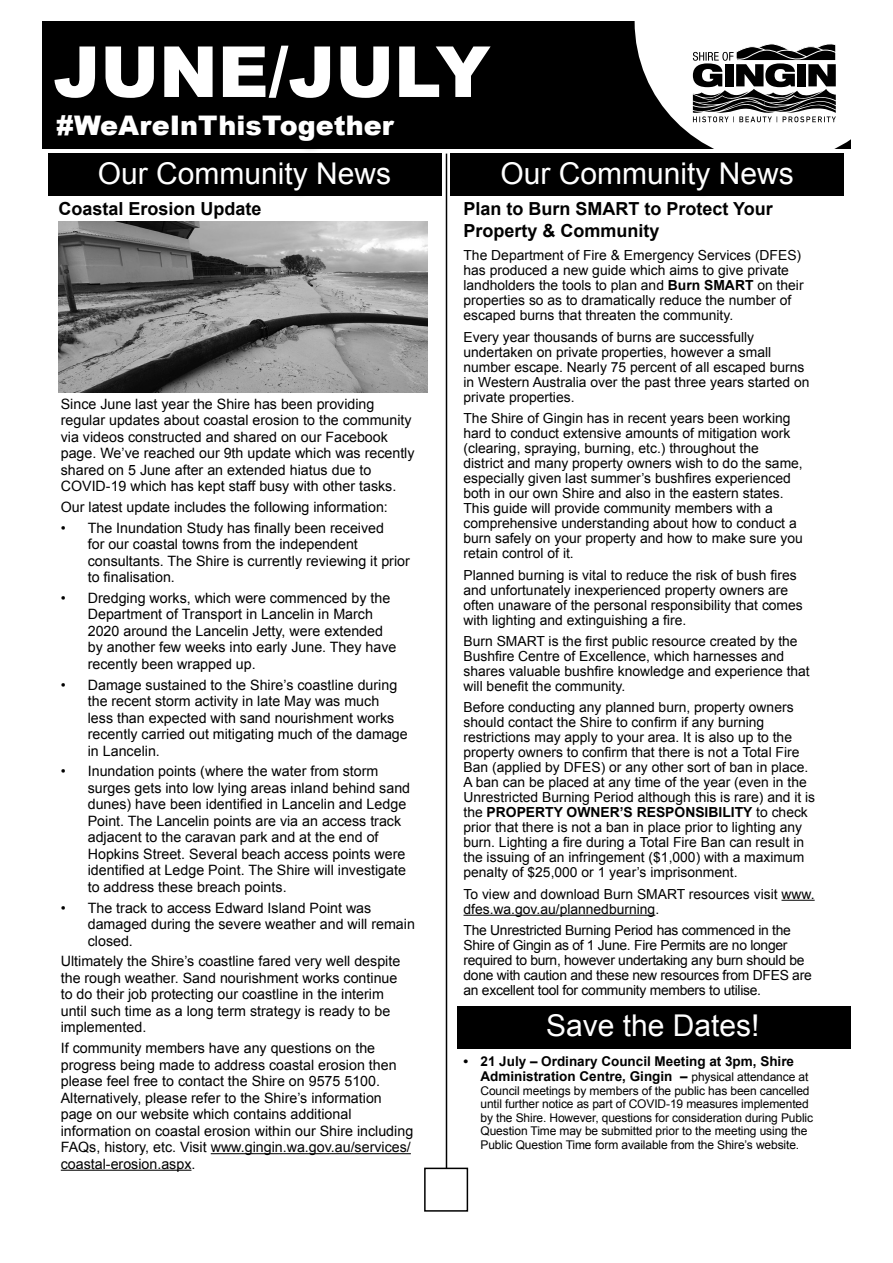
<style>
.page{position:relative;width:893px;height:1263px;background:#fff}
.page>*{position:absolute;margin:0;border:0;box-sizing:border-box;transform-origin:0 0}
.t1{font:900 70.5px "Arial";color:#fff}
.t2{font:30px "Arial";color:#fff}
.t3{font:900 27px "Arial";color:#fff}
.t4{font:700 18px/21.6px "Arial";color:#000}
.t5{font:14.25px/16.5px "Arial";color:#000}
.t6{font:13.8px/15px "Arial";color:#000}
.t7{font:13.8px/15px "Arial";letter-spacing:-.02em;color:#000}
.t8{font:700 13.5px/15px "Arial";color:#000}
.t9{font:12px/13.5px "Arial";letter-spacing:-.01em;color:#000}
.s1{font-weight:700}
.s2{font-weight:400;font-size:12px}
</style>
<div class="page">
<hr style="left:211px;top:1153px;width:200px;height:1px;background:#000">
<hr style="left:61px;top:1170px;width:130px;height:1px;background:#000">
<img style="left:58px;top:221px;width:369px;height:172px">
<hr style="left:781px;top:900px;width:34px;height:1px;background:#000">
<hr style="left:463px;top:915px;width:192px;height:1px;background:#000">
<div style="left:43px;top:21px;width:808px;height:128px;background:#000"></div>
<svg style="left:635px;top:21px;width:216px;height:133px"></svg>
<div style="left:54px;top:111px;width:352px;height:43px;background:#000"></div>
<div style="left:49px;top:154px;width:393px;height:42px;background:#000"></div>
<div style="left:450px;top:154px;width:394px;height:42px;background:#000"></div>
<div style="left:93px;top:155px;width:307px;height:44px;background:#000"></div>
<div style="left:496px;top:155px;width:306px;height:44px;background:#000"></div>
<hr style="left:446px;top:154px;width:1px;height:1027px;background:#000">
<div style="left:457px;top:1006px;width:393px;height:42px;background:#000"></div>
<div style="left:425px;top:1168px;width:42px;height:43px;background:#fff"></div>
<div style="left:424px;top:1167px;width:44px;height:44px;border:2px solid #000"></div>
<p class="t1" style="left:53px;top:21px;width:439px">JUNE/JULY</p>
<p class="t3" style="left:56px;top:106px;width:339px">#WeAreInThisTogether</p>
<p class="t2" style="left:98px;top:153px;width:295px">Our Community News</p>
<p class="t2" style="left:500px;top:153px;width:295px">Our Community News</p>
<p class="t4" style="left:58px;top:199px;width:205px">Coastal Erosion Update</p>
<p class="t4" style="left:463px;top:199px;width:311px">Plan to Burn SMART to Protect Your<br>Property &amp; Community</p>
<p class="t5" style="left:61px;top:395px;width:355px">Since June last year the Shire has been providing regular updates about coastal erosion to the community via videos constructed and shared on our Facebook page. We’ve reached our 9th update which was recently shared on 5 June after an extended hiatus due to COVID-19 which has kept staff busy with other tasks.</p>
<p class="t5" style="left:61px;top:499px;width:329px">Our latest update includes the following information:</p>
<p class="t5" style="left:88px;top:519px;width:324px;text-indent:-27px">• The Inundation Study has finally been received<br>for our coastal towns from the independent consultants. The Shire is currently reviewing it prior to finalisation.</p>
<p class="t5" style="left:88px;top:590px;width:310px;text-indent:-27px">• Dredging works, which were commenced by the Department of Transport in Lancelin in March 2020 around the Lancelin Jetty, were extended by another few weeks into early June. They have recently been wrapped up.</p>
<p class="t5" style="left:88px;top:676px;width:321px;text-indent:-27px">• Damage sustained to the Shire’s coastline during the recent storm activity in late May was much less than expected with sand nourishment works recently carried out mitigating much of the damage in Lancelin.</p>
<p class="t5" style="left:88px;top:763px;width:324px;text-indent:-27px">• Inundation points (where the water from storm surges gets into low lying areas inland behind sand dunes) have been identified in Lancelin and Ledge Point. The Lancelin points are via an access track adjacent to the caravan park and at the end of Hopkins Street. Several beach access points were identified at Ledge Point. The Shire will investigate to address these breach points.</p>
<p class="t5" style="left:88px;top:899px;width:329px;text-indent:-27px">• The track to access Edward Island Point was damaged during the severe weather and will remain closed.</p>
<p class="t5" style="left:61px;top:953px;width:341px">Ultimately the Shire’s coastline fared very well despite the rough weather. Sand nourishment works continue to do their job protecting our coastline in the interim until such time as a long term strategy is ready to be implemented.</p>
<p class="t5" style="left:61px;top:1040px;width:354px">If community members have any questions on the progress being made to address coastal erosion then please feel free to contact the Shire on 9575 5100.<br>Alternatively, please refer to the Shire’s information page on our website which contains additional information on coastal erosion within our Shire including FAQs, history, etc. Visit www.gingin.wa.gov.au/services/ coastal-erosion.aspx.</p>
<p class="t6" style="left:463px;top:248px;width:342px">The Department of Fire &amp; Emergency Services (DFES) has produced a new guide which aims to give private landholders the tools to plan and <span class="s1">Burn SMART</span> on their properties so as to dramatically reduce the number of escaped burns that threaten the community.</p>
<p class="t6" style="left:463px;top:330px;width:348px">Every year thousands of burns are successfully undertaken on private properties, however a small number escape. Nearly 75 percent of all escaped burns in Western Australia over the past three years started on private properties.</p>
<p class="t6" style="left:463px;top:411px;width:341px">The Shire of Gingin has in recent years been working hard to conduct extensive amounts of mitigation work (clearing, spraying, burning, etc.) throughout the<br>district and many property owners wish to do the same, especially given last summer’s bushfires experienced both in our own Shire and also in the eastern states.<br>This guide will provide community members with a comprehensive understanding about how to conduct a burn safely on your property and how to make sure you retain control of it.</p>
<p class="t6" style="left:463px;top:567px;width:341px">Planned burning is vital to reduce the risk of bush fires and unfortunately inexperienced property owners are often unaware of the personal responsibility that comes with lighting and extinguishing a fire.</p>
<p class="t6" style="left:463px;top:634px;width:348px">Burn SMART is the first public resource created by the Bushfire Centre of Excellence, which harnesses and shares valuable bushfire knowledge and experience that will benefit the community.</p>
<p class="t6" style="left:463px;top:700px;width:353px">Before conducting any planned burn, property owners should contact the Shire to confirm if any burning restrictions may apply to your area. It is also up to the property owners to confirm that there is not a Total Fire Ban (applied by DFES) or any other sort of ban in place.<br>A ban can be placed at any time of the year (even in the Unrestricted Burning Period although this is rare) and it is the <span class="s1">PROPERTY OWNER’S RESPONSIBILITY</span> to check prior that there is not a ban in place prior to lighting any burn. Lighting a fire during a Total Fire Ban can result in the issuing of an infringement ($1,000) with a maximum penalty of $25,000 or 1 year’s imprisonment.</p>
<p class="t6" style="left:463px;top:886px;width:353px">To view and download Burn SMART resources visit www. dfes.wa.gov.au/plannedburning.</p>
<p class="t7" style="left:463px;top:923px;width:350px">The Unrestricted Burning Period has commenced in the Shire of Gingin as of 1 June. Fire Permits are no longer required to burn, however undertaking any burn should be done with caution and these new resources from DFES are an excellent tool for community members to utilise.</p>
<p class="t2" style="left:546px;top:1005px;width:215px">Save the Dates!</p>
<p class="t8" style="left:480px;top:1054px;width:329px;text-indent:-17px">• 21 July – Ordinary Council Meeting at 3pm, Shire<br>Administration Centre, Gingin – <span class="s2">physical attendance at</span></p>
<p class="t9" style="left:480px;top:1084px;width:334px">Council meetings by members of the public has been cancelled until further notice as part of COVID-19 measures implemented by the Shire. However, questions for consideration during Public Question Time may be submitted prior to the meeting using the Public Question Time form available from the Shire’s website.</p>
</div>
